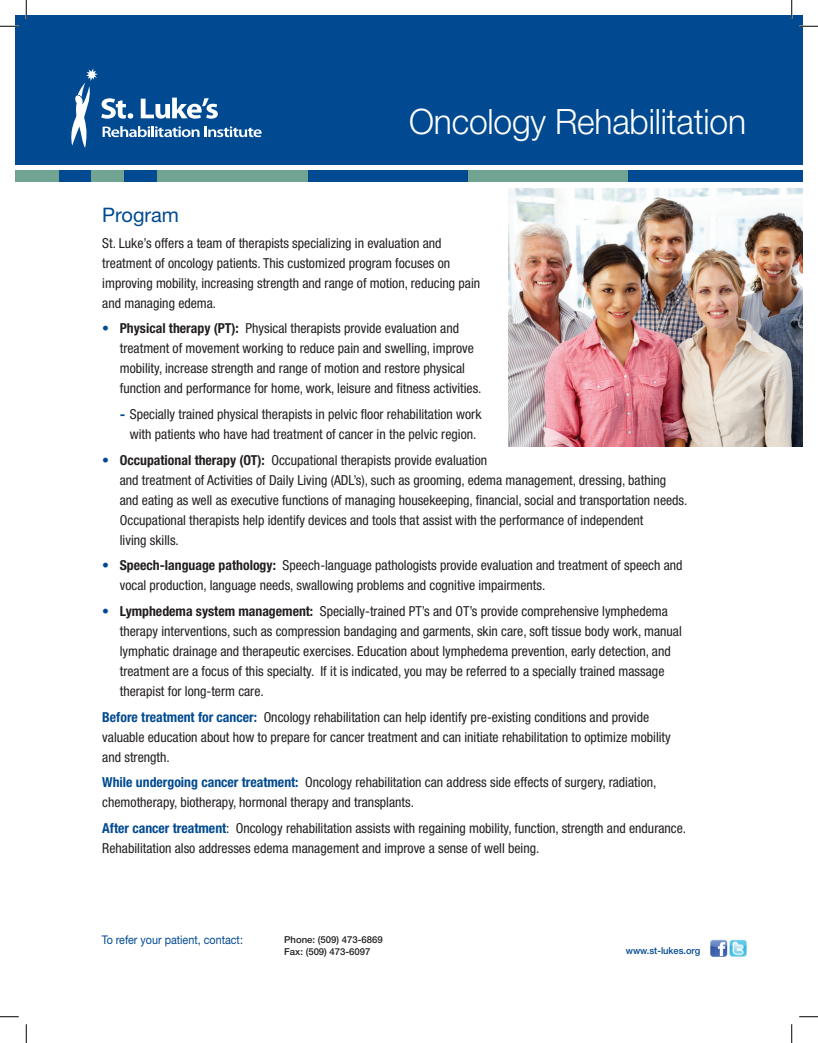
<style>
.page{position:relative;width:818px;height:1043px;background:#fff}
.page>*{position:absolute;margin:0;border:0;box-sizing:border-box;transform-origin:0 0}
.t1{font:300 35px "Helvetica Neue";letter-spacing:-.005em;color:#fff;scale:.96 1}
.head{font:20px "Helvetica Neue";color:#014a91}
.bullet{font:condensed 13.75px/20px "Helvetica Neue";color:#231f20}
.text{font:condensed 13.75px/20px "Helvetica Neue";color:#231f20}
.head-2{font:condensed 13.75px/20px "Helvetica Neue";color:#231f20}
.t2{font:12px "Helvetica Neue";color:#014a91;scale:.9 1}
.t3{font:500 9.5px/12px "Helvetica Neue";color:#231f20}
.t4{font:500 9.5px "Helvetica Neue";color:#014a91}
.s1{color:#014a91}
.s2{font-weight:700}
.s3{font-weight:700;font-stretch:normal;color:#014a91}
.s4{font-weight:700;color:#014a91}
</style>
<div class="page">
<div style="left:15px;top:15px;width:787px;height:150px;background:#014a91"></div>
<div style="left:15px;top:170px;width:44px;height:12px;background:#71a492"></div>
<div style="left:59px;top:170px;width:33px;height:12px;background:#014a91"></div>
<div style="left:91px;top:170px;width:33px;height:12px;background:#71a492"></div>
<div style="left:157px;top:170px;width:153px;height:12px;background:#71a492"></div>
<div style="left:308px;top:170px;width:162px;height:12px;background:#014a91"></div>
<div style="left:468px;top:170px;width:161px;height:12px;background:#71a492"></div>
<div style="left:629px;top:170px;width:173px;height:12px;background:#014a91"></div>
<div style="left:124px;top:170px;width:33px;height:12px;background:#014a91"></div>
<svg style="left:71px;top:68px;width:190px;height:80px"></svg>
<img style="left:508px;top:188px;width:294px;height:259px">
<img style="left:710px;top:939px;width:17px;height:17px">
<img style="left:729px;top:939px;width:17px;height:17px">
<svg style="left:0;top:25px;width:19px;height:2px"></svg>
<svg style="left:799px;top:25px;width:19px;height:2px"></svg>
<svg style="left:0;top:1016px;width:19px;height:1px"></svg>
<svg style="left:799px;top:1016px;width:19px;height:1px"></svg>
<svg style="left:25px;top:0;width:2px;height:19px"></svg>
<svg style="left:25px;top:1024px;width:2px;height:18px"></svg>
<svg style="left:790px;top:0;width:2px;height:19px"></svg>
<svg style="left:791px;top:1024px;width:1px;height:18px"></svg>
<p class="t1" style="left:409px;top:100px;width:352px">Oncology Rehabilitation</p>
<p class="head" style="left:102px;top:203px;width:78px">Program</p>
<p class="head-2" style="left:102px;top:233px;width:379px">St. Luke’s offers a team of therapists specializing in evaluation and treatment of oncology patients. This customized program focuses on improving mobility, increasing strength and range of motion, reducing pain and managing edema.</p>
<p class="bullet" style="left:120px;top:318px;width:363px;text-indent:-18px"><span class="s1">•</span> <span class="s2">Physical therapy (PT):</span> Physical therapists provide evaluation and treatment of movement working to reduce pain and swelling, improve mobility, increase strength and range of motion and restore physical function and performance for home, work, leisure and fitness activities.</p>
<p class="bullet" style="left:120px;top:404px;width:363px;text-align:center"><span class="s3">-</span> Specially trained physical therapists in pelvic floor rehabilitation work with patients who have had treatment of cancer in the pelvic region.</p>
<p class="bullet" style="left:120px;top:450px;width:569px;text-indent:-18px"><span class="s1">•</span> <span class="s2">Occupational therapy (OT):</span> Occupational therapists provide evaluation<br>and treatment of Activities of Daily Living (ADL’s), such as grooming, edema management, dressing, bathing and eating as well as executive functions of managing housekeeping, financial, social and transportation needs.<br>Occupational therapists help identify devices and tools that assist with the performance of independent<br>living skills.</p>
<p class="bullet" style="left:120px;top:555px;width:564px;text-indent:-18px"><span class="s1">•</span> <span class="s2">Speech-language pathology:</span> Speech-language pathologists provide evaluation and treatment of speech and vocal production, language needs, swallowing problems and cognitive impairments.</p>
<p class="bullet" style="left:120px;top:601px;width:563px;text-indent:-18px"><span class="s1">•</span> <span class="s2">Lymphedema system management:</span> Specially-trained PT’s and OT’s provide comprehensive lymphedema therapy interventions, such as compression bandaging and garments, skin care, soft tissue body work, manual lymphatic drainage and therapeutic exercises. Education about lymphedema prevention, early detection, and treatment are a focus of this specialty. If it is indicated, you may be referred to a specially trained massage therapist for long-term care.</p>
<p class="text" style="left:102px;top:706px;width:570px"><span class="s4">Before treatment for cancer:</span> Oncology rehabilitation can help identify pre-existing conditions and provide valuable education about how to prepare for cancer treatment and can initiate rehabilitation to optimize mobility and strength.</p>
<p class="text" style="left:102px;top:772px;width:555px"><span class="s4">While undergoing cancer treatment:</span> Oncology rehabilitation can address side effects of surgery, radiation, chemotherapy, biotherapy, hormonal therapy and transplants.</p>
<p class="text" style="left:102px;top:818px;width:585px"><span class="s4">After cancer treatment</span>: Oncology rehabilitation assists with regaining mobility, function, strength and endurance.<br>Rehabilitation also addresses edema management and improve a sense of well being.</p>
<p class="t2" style="left:102px;top:933px;width:158px">To refer your patient, contact:</p>
<p class="t3" style="left:284px;top:933px;width:100px">Phone: (509) 473-6869<br>Fax: (509) 473-6097</p>
<p class="t4" style="left:625px;top:944px;width:76px">www.st-lukes.org</p>
</div>
